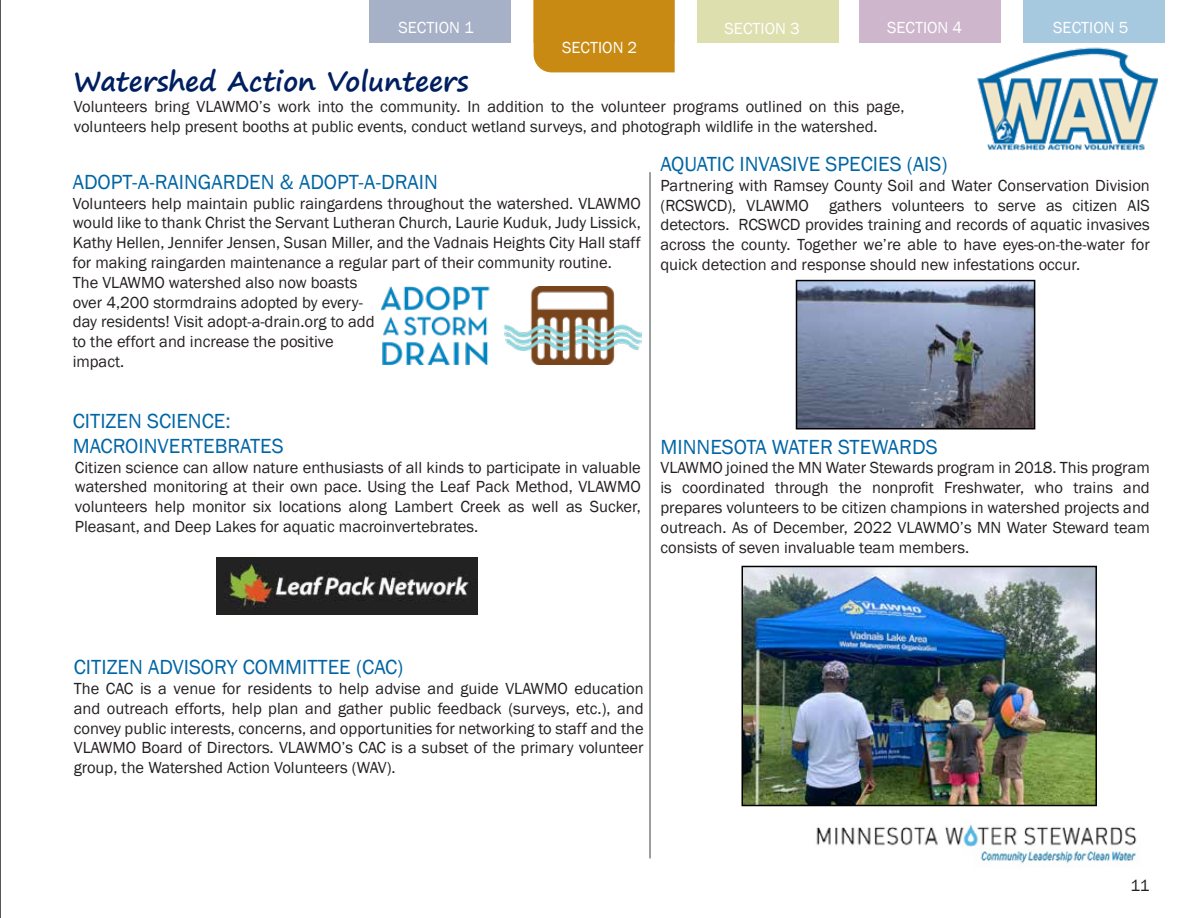
<style>
.page{position:relative;width:1188px;height:918px;background:#fff}
.page>*{position:absolute;margin:0;border:0;box-sizing:border-box;transform-origin:0 0}
.t1{font:700 27px "Segoe Print";color:#001f60}
.t2{font:21px/25.2px "Franklin Gothic";color:#0065a4}
.t3{font:16.5px/19.8px "Franklin Gothic";color:#241f21;text-align:justify}
.t4{font:16.5px "Franklin Gothic";color:#fff}
</style>
<div class="page">
<div style="left:370px;top:0;width:141px;height:43px;background:#a6b0c7"></div>
<div style="left:697px;top:0;width:141px;height:43px;background:#dddfae"></div>
<div style="left:860px;top:0;width:141px;height:43px;background:#ceb6cd"></div>
<div style="left:1023px;top:0;width:141px;height:43px;background:#a6c9df"></div>
<div style="left:534px;top:0;width:141px;height:72px;background:#c88a12"></div>
<hr style="left:0;top:0;width:1px;height:918px;background:#241f21">
<img style="left:977px;top:47px;width:181px;height:104px">
<hr style="left:649px;top:172px;width:2px;height:686px;background:#7c8083">
<img style="left:799px;top:283px;width:233px;height:143px">
<div style="left:796px;top:280px;width:239px;height:149px;border:2px solid #000"></div>
<img style="left:216px;top:557px;width:261px;height:58px">
<img style="left:381px;top:286px;width:260px;height:79px">
<img style="left:816px;top:824px;width:321px;height:43px">
<img style="left:745px;top:569px;width:349px;height:234px">
<div style="left:742px;top:566px;width:355px;height:240px;border:2px solid #000"></div>
<p class="t4" style="left:399px;top:18px;width:77px">SECTION 1</p>
<p class="t4" style="left:725px;top:19px;width:77px">SECTION 3</p>
<p class="t4" style="left:887px;top:18px;width:77px">SECTION 4</p>
<p class="t4" style="left:1053px;top:17px;width:77px">SECTION 5</p>
<p class="t4" style="left:562px;top:37px;width:77px">SECTION 2</p>
<h1 class="t1" style="left:74px;top:57px;width:396px">Watershed Action Volunteers</h1>
<p class="t3" style="left:74px;top:97px;width:832px">Volunteers bring VLAWMO’s work into the community. In addition to the volunteer programs outlined on this page, volunteers help present booths at public events, conduct wetland surveys, and photograph wildlife in the watershed.</p>
<p class="t2" style="left:73px;top:170px;width:367px">ADOPT-A-RAINGARDEN &amp; ADOPT-A-DRAIN</p>
<p class="t3" style="left:73px;top:194px;width:570px;text-align:left">Volunteers help maintain public raingardens throughout the watershed. VLAWMO would like to thank Christ the Servant Lutheran Church, Laurie Kuduk, Judy Lissick, Kathy Hellen, Jennifer Jensen, Susan Miller, and the Vadnais Heights City Hall staff for making raingarden maintenance a regular part of their community routine.<br>The VLAWMO watershed also now boasts<br>over 4,200 stormdrains adopted by every-<br>day residents! Visit adopt-a-drain.org to add<br>to the effort and increase the positive<br>impact.</p>
<p class="t2" style="left:73px;top:409px;width:212px">CITIZEN SCIENCE:<br>MACROINVERTEBRATES</p>
<p class="t3" style="left:75px;top:457px;width:567px">Citizen science can allow nature enthusiasts of all kinds to participate in valuable watershed monitoring at their own pace. Using the Leaf Pack Method, VLAWMO volunteers help monitor six locations along Lambert Creek as well as Sucker, Pleasant, and Deep Lakes for aquatic macroinvertebrates.</p>
<p class="t2" style="left:661px;top:152px;width:289px">AQUATIC INVASIVE SPECIES (AIS)</p>
<p class="t3" style="left:661px;top:176px;width:491px">Partnering with Ramsey County Soil and Water Conservation Division (RCSWCD), VLAWMO gathers volunteers to serve as citizen AIS detectors. RCSWCD provides training and records of aquatic invasives across the county. Together we’re able to have eyes-on-the-water for quick detection and response should new infestations occur.</p>
<p class="t2" style="left:661px;top:435px;width:279px">MINNESOTA WATER STEWARDS</p>
<p class="t3" style="left:661px;top:458px;width:491px">VLAWMO joined the MN Water Stewards program in 2018. This program is coordinated through the nonprofit Freshwater, who trains and prepares volunteers to be citizen champions in watershed projects and outreach. As of December, 2022 VLAWMO’s MN Water Steward team consists of seven invaluable team members.</p>
<p class="t2" style="left:74px;top:655px;width:331px">CITIZEN ADVISORY COMMITTEE (CAC)</p>
<p class="t3" style="left:74px;top:679px;width:571px">The CAC is a venue for residents to help advise and guide VLAWMO education and outreach efforts, help plan and gather public feedback (surveys, etc.), and convey public interests, concerns, and opportunities for networking to staff and the VLAWMO Board of Directors. VLAWMO’s CAC is a subset of the primary volunteer group, the Watershed Action Volunteers (WAV).</p>
<p class="t3" style="left:1131px;top:876px;width:21px">11</p>
</div>
